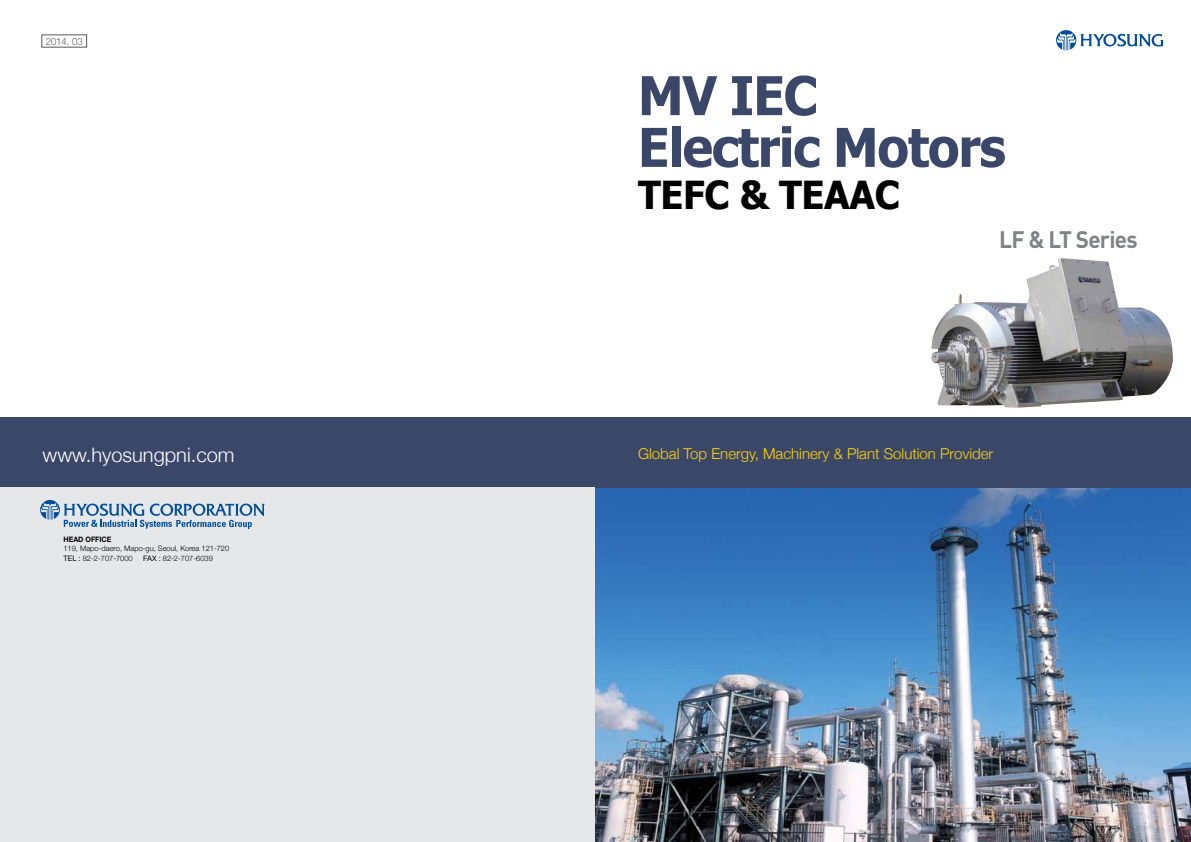
<style>
.page{position:relative;width:1191px;height:842px;background:#fff}
.page>*{position:absolute;margin:0;border:0;box-sizing:border-box;transform-origin:0 0}
.t1{font:700 53.6px/51.7px "Tahoma";letter-spacing:-.02em;color:#3b4769;scale:.95 1}
.t2{font:700 38.5px "Tahoma";letter-spacing:-.01em;color:#000}
.t3{font:700 23.6px "DIN";letter-spacing:-.03em;color:#808284;scale:.95 1}
.t4{font:300 20px "Helvetica Neue";color:#fff}
.t5{font:300 15px "Helvetica Neue";color:#ffd400}
.t6{font:300 10px "Helvetica Neue";color:#58585b;scale:.95 1}
.t7{font:300 7.5px/9.5px "Helvetica Neue";color:#000}
.t8{font:700 7.5px "Helvetica Neue";color:#000;scale:.95 1}
.s1{font-weight:400}
</style>
<div class="page">
<div style="left:0;top:417px;width:612px;height:71px;background:#3b4769"></div>
<div style="left:0;top:488px;width:595px;height:354px;background:#e6e7e8"></div>
<svg style="left:40px;top:500px;width:225px;height:29px"></svg>
<img style="left:595px;top:488px;width:596px;height:354px">
<div style="left:595px;top:417px;width:596px;height:71px;background:#3b4769"></div>
<svg style="left:1056px;top:30px;width:107px;height:20px"></svg>
<img style="left:931px;top:258px;width:242px;height:150px">
<h3 class="t6" style="left:46px;top:35px;width:40px">2014. 03</h3>
<h3 class="t4" style="left:43px;top:443px;width:193px">www.hyosungpni.com</h3>
<p class="t8" style="left:63px;top:534px;width:52px">HEAD OFFICE</p>
<p class="t7" style="left:63px;top:544px;width:167px">119, Mapo-daero, Mapo-gu, Seoul, Korea 121-720<br><span class="s1">TEL :</span> 82-2-707-7000</p>
<p class="t7" style="left:143px;top:553px;width:71px"><span class="s1">FAX :</span> 82-2-707-6039</p>
<h1 class="t1" style="left:638px;top:68px;width:388px">MV IEC<br>Electric Motors</h1>
<h2 class="t2" style="left:638px;top:170px;width:263px">TEFC &amp; TEAAC</h2>
<h3 class="t3" style="left:999px;top:224px;width:147px">LF &amp; LT Series</h3>
<h3 class="t5" style="left:638px;top:445px;width:357px">Global Top Energy, Machinery &amp; Plant Solution Provider</h3>
</div>
